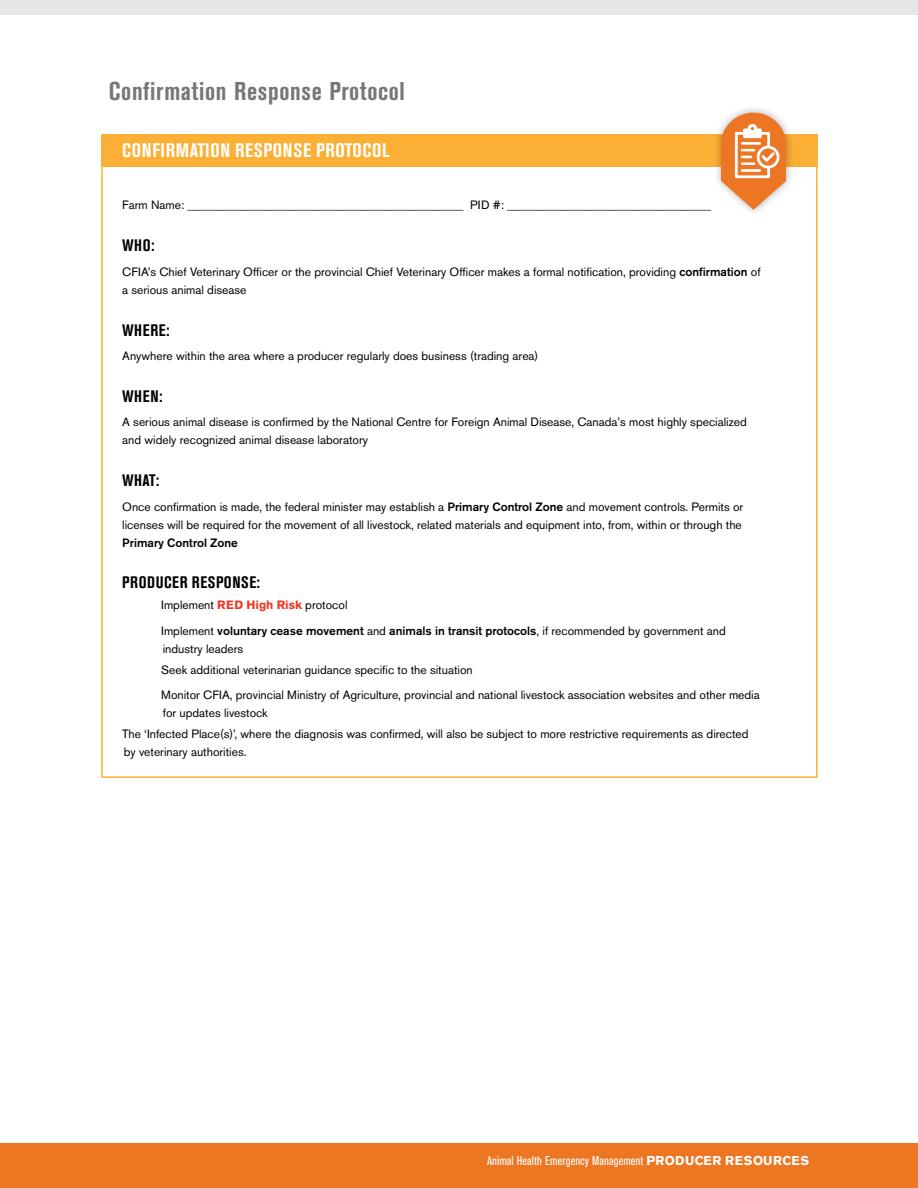
<style>
.page{position:relative;width:918px;height:1188px;background:#fff}
.page>*{position:absolute;margin:0;border:0;box-sizing:border-box;transform-origin:0 0}
.t1{font:700 condensed 25.5px "Akzidenz Grotesk BE";letter-spacing:.025em;color:#76777a}
.t2{font:700 condensed 19.5px "Akzidenz Grotesk BE";letter-spacing:.035em;color:#fff}
.t3{font:700 condensed 16.5px "Akzidenz Grotesk BE";letter-spacing:.035em;color:#000}
.t4{font:condensed 12.75px "Akzidenz Grotesk BE";letter-spacing:.01em;color:#fff}
.t5{font:12px/18px "Akzidenz Grotesk BE";color:#000}
.t6{font:500 12px "Akzidenz Grotesk BE";color:#000}
.s1{font-weight:500}
.s2{font-weight:700;color:#ee3824}
.s3{font-weight:700;font-stretch:normal}
</style>
<div class="page">
<div style="left:101px;top:135px;width:717px;height:32px;background:#fbaf34"></div>
<div style="left:712px;top:105px;width:82px;height:112px;background:#000;opacity:.3"></div>
<svg style="left:721px;top:113px;width:65px;height:97px"></svg>
<div style="left:0;top:1143px;width:918px;height:45px;background:#ed7623"></div>
<div style="left:0;top:0;width:918px;height:14px;background:#e6e7e8"></div>
<h1 class="t1" style="left:109px;top:77px;width:297px">Confirmation Response Protocol</h1>
<h2 class="t2" style="left:122px;top:139px;width:269px">CONFIRMATION RESPONSE PROTOCOL</h2>
<p class="t5" style="left:122px;top:196px;width:591px">Farm Name: ______________________________________________ PID #: __________________________________</p>
<h3 class="t3" style="left:122px;top:236px;width:34px">WHO:</h3>
<p class="t5" style="left:122px;top:263px;width:640px">CFIA’s Chief Veterinary Officer or the provincial Chief Veterinary Officer makes a formal notification, providing <span class="s1">confirmation</span> of a serious animal disease</p>
<h3 class="t3" style="left:122px;top:320px;width:49px">WHERE:</h3>
<p class="t5" style="left:122px;top:347px;width:418px">Anywhere within the area where a producer regularly does business (trading area)</p>
<h3 class="t3" style="left:122px;top:387px;width:42px">WHEN:</h3>
<p class="t5" style="left:122px;top:413px;width:626px">A serious animal disease is confirmed by the National Centre for Foreign Animal Disease, Canada’s most highly specialized and widely recognized animal disease laboratory</p>
<h3 class="t3" style="left:122px;top:471px;width:39px">WHAT:</h3>
<p class="t5" style="left:122px;top:497px;width:623px">Once confirmation is made, the federal minister may establish a <span class="s1">Primary Control Zone</span> and movement controls. Permits or licenses will be required for the movement of all livestock, related materials and equipment into, from, within or through the</p>
<p class="t6" style="left:122px;top:535px;width:117px">Primary Control Zone</p>
<h3 class="t3" style="left:122px;top:573px;width:139px">PRODUCER RESPONSE:</h3>
<p class="t5" style="left:161px;top:592px;width:566px;line-height:26px">Implement <span class="s2">RED High Risk</span> protocol<br>Implement <span class="s1">voluntary cease movement</span> and <span class="s1">animals in transit protocols</span>, if recommended by government and</p>
<p class="t5" style="left:161px;top:638px;width:313px;line-height:21px">industry leaders<br>Seek additional veterinarian guidance specific to the situation</p>
<p class="t5" style="left:161px;top:686px;width:600px">Monitor CFIA, provincial Ministry of Agriculture, provincial and national livestock association websites and other media for updates livestock</p>
<p class="t5" style="left:122px;top:725px;width:628px">The ‘Infected Place(s)’, where the diagnosis was confirmed, will also be subject to more restrictive requirements as directed by veterinary authorities.</p>
<p class="t4" style="left:487px;top:1153px;width:324px">Animal Health Emergency Management <span class="s3">PRODUCER RESOURCES</span></p>
</div>
